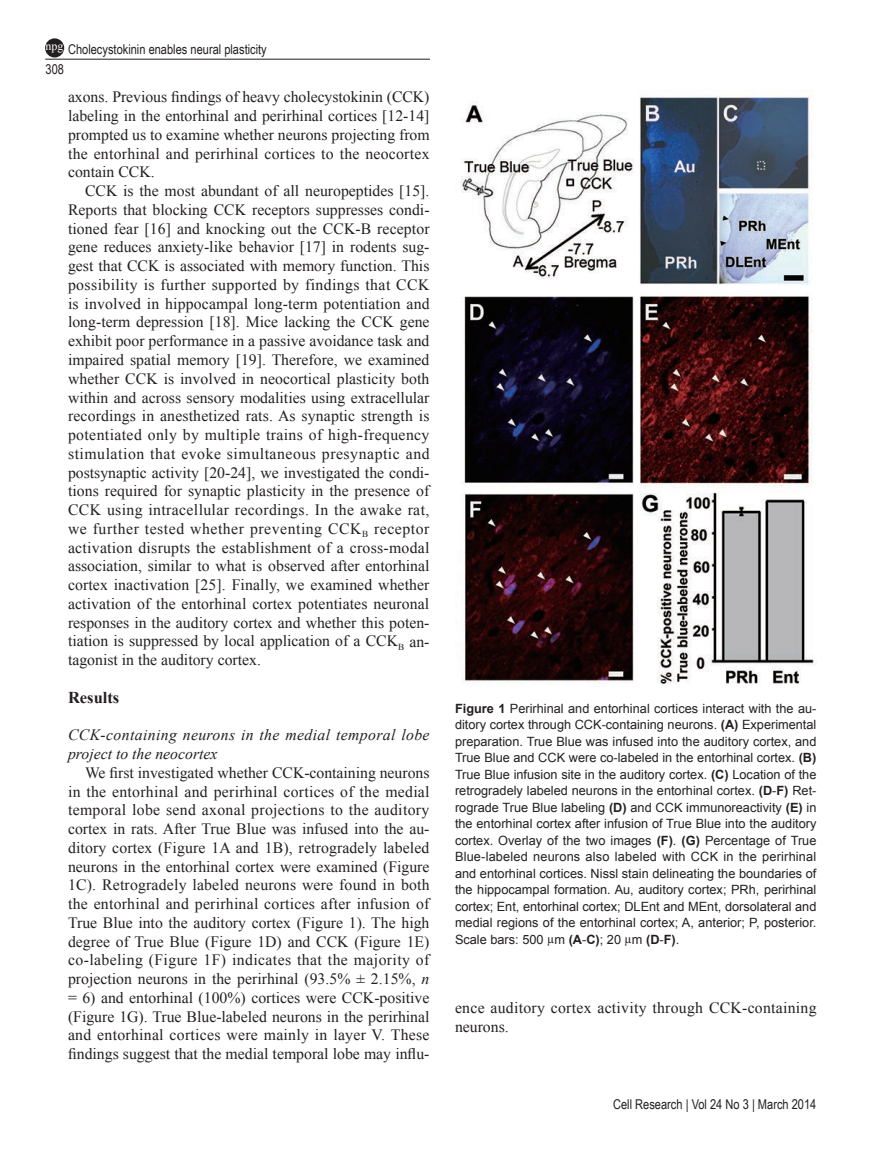
<style>
.page{position:relative;width:893px;height:1170px;background:#fff}
.page>*{position:absolute;margin:0;border:0;box-sizing:border-box;transform-origin:0 0}
.t1{font:700 16.5px "Times New Roman";color:#231f20}
.t2{font:15.75px/18.8px "Times New Roman";color:#231f20;text-align:justify}
.t3{font:italic 15.75px/18.8px "Times New Roman";letter-spacing:.025em;color:#231f20}
.t4{font:13.5px "Arial Narrow";color:#231f20}
.t5{font:12.75px/16.5px "Arial";color:#231f20;text-align:justify}
.t6{font:12px "Times New Roman";color:#fff}
.s1{font-style:italic}
.s2{font-weight:700}
.s3{font-family:"Times New Roman"}
</style>
<div class="page">
<hr style="left:45px;top:59px;width:385px;height:1px;background:#231f20">
<div style="left:46px;top:39px;width:17px;height:18px;background:#231f20;border-radius:50%"></div>
<div style="left:45px;top:38px;width:19px;height:19px;border:2px solid #231f20;border-radius:50%"></div>
<img style="left:461px;top:95px;width:353px;height:590px">
<p class="t4" style="left:68px;top:39px;width:200px">Cholecystokinin enables neural plasticity</p>
<p class="t6" style="left:46px;top:38px;width:19px">npg</p>
<p class="t4" style="left:46px;top:59px;width:20px">308</p>
<p class="t2" style="left:68px;top:87px;width:363px">axons. Previous findings of heavy cholecystokinin (CCK) labeling in the entorhinal and perirhinal cortices [12-14] prompted us to examine whether neurons projecting from the entorhinal and perirhinal cortices to the neocortex contain CCK.</p>
<p class="t2" style="left:68px;top:181px;width:363px;text-indent:17px">CCK is the most abundant of all neuropeptides [15].<br>Reports that blocking CCK receptors suppresses condi&shy;tioned fear [16] and knocking out the CCK-B receptor gene reduces anxiety-like behavior [17] in rodents sug&shy;gest that CCK is associated with memory function. This possibility is further supported by findings that CCK is involved in hippocampal long-term potentiation and long-term depression [18]. Mice lacking the CCK gene exhibit poor performance in a passive avoidance task and impaired spatial memory [19]. Therefore, we examined whether CCK is involved in neocortical plasticity both within and across sensory modalities using extracellular recordings in anesthetized rats. As synaptic strength is potentiated only by multiple trains of high-frequency stimulation that evoke simultaneous presynaptic and postsynaptic activity [20-24], we investigated the condi&shy;tions required for synaptic plasticity in the presence of CCK using intracellular recordings. In the awake rat, we further tested whether preventing CCK<sub>B</sub> receptor activation disrupts the establishment of a cross-modal association, similar to what is observed after entorhinal cortex inactivation [25]. Finally, we examined whether activation of the entorhinal cortex potentiates neuronal responses in the auditory cortex and whether this poten&shy;tiation is suppressed by local application of a CCK<sub>B</sub> an&shy;tagonist in the auditory cortex.</p>
<p class="t1" style="left:68px;top:686px;width:53px">Results</p>
<p class="t3" style="left:68px;top:725px;width:363px">CCK-containing neurons in the medial temporal lobe project to the neocortex</p>
<p class="t2" style="left:68px;top:762px;width:363px;text-indent:17px">We first investigated whether CCK-containing neurons in the entorhinal and perirhinal cortices of the medial temporal lobe send axonal projections to the auditory cortex in rats. After True Blue was infused into the au&shy;ditory cortex (Figure 1A and 1B), retrogradely labeled neurons in the entorhinal cortex were examined (Figure 1C). Retrogradely labeled neurons were found in both the entorhinal and perirhinal cortices after infusion of True Blue into the auditory cortex (Figure 1). The high degree of True Blue (Figure 1D) and CCK (Figure 1E) co-labeling (Figure 1F) indicates that the majority of projection neurons in the perirhinal (93.5% ± 2.15%, <span class="s1">n </span>= 6) and entorhinal (100%) cortices were CCK-positive (Figure 1G). True Blue-labeled neurons in the perirhinal and entorhinal cortices were mainly in layer V. These findings suggest that the medial temporal lobe may influ-</p>
<p class="t5" style="left:455px;top:700px;width:363px"><span class="s2">Figure 1</span> Perirhinal and entorhinal cortices interact with the au&shy;ditory cortex through CCK-containing neurons. <span class="s2">(A)</span> Experimental preparation. True Blue was infused into the auditory cortex, and True Blue and CCK were co-labeled in the entorhinal cortex. <span class="s2">(B)<br></span>True Blue infusion site in the auditory cortex. <span class="s2">(C)</span> Location of the retrogradely labeled neurons in the entorhinal cortex. <span class="s2">(D</span>-<span class="s2">F)</span> Ret&shy;rograde True Blue labeling <span class="s2">(D)</span> and CCK immunoreactivity <span class="s2">(E)</span> in the entorhinal cortex after infusion of True Blue into the auditory cortex. Overlay of the two images <span class="s2">(F)</span>. <span class="s2">(G)</span> Percentage of True Blue-labeled neurons also labeled with CCK in the perirhinal and entorhinal cortices. Nissl stain delineating the boundaries of the hippocampal formation. Au, auditory cortex; PRh, perirhinal cortex; Ent, entorhinal cortex; DLEnt and MEnt, dorsolateral and medial regions of the entorhinal cortex; A, anterior; P, posterior.<br>Scale bars: 500 <span class="s3">µ</span>m <span class="s2">(A</span>-<span class="s2">C)</span>; 20 <span class="s3">µ</span>m <span class="s2">(D</span>-<span class="s2">F)</span>.</p>
<p class="t2" style="left:455px;top:997px;width:363px">ence auditory cortex activity through CCK-containing neurons.</p>
<p class="t4" style="left:613px;top:1094px;width:205px">Cell Research | Vol 24 No 3 | March 2014</p>
</div>
